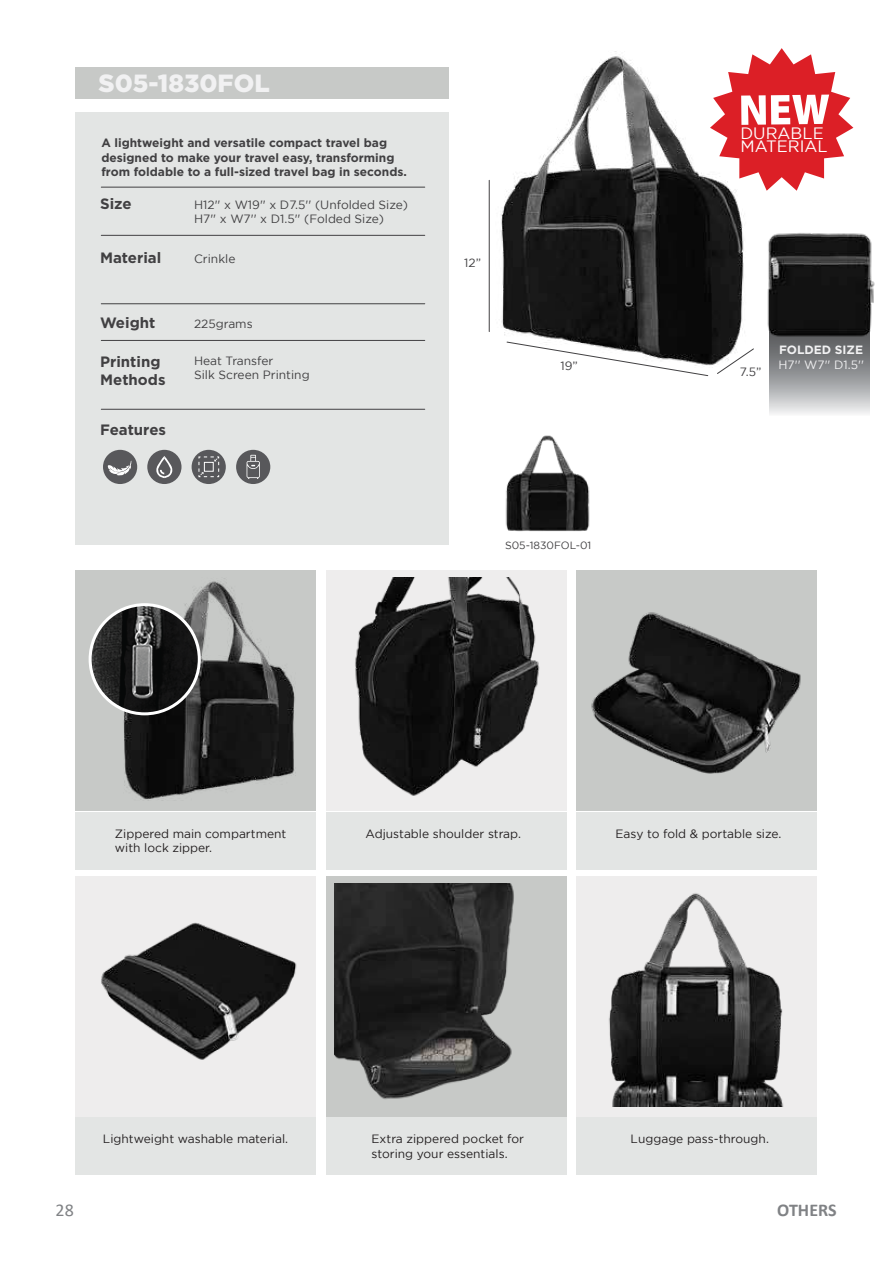
<style>
.page{position:relative;width:893px;height:1263px;background:#fff}
.page>*{position:absolute;margin:0;border:0;box-sizing:border-box;transform-origin:0 0}
.t1{font:900 24.9px "Gotham";color:#f1f1f2}
.t2{font:700 18px "Calibri";color:#808285}
.t3{font:18px "Calibri";color:#808285}
.t4{font:16.5px/13px "Gotham";color:#fff}
.t5{font:700 15px/18px "Gotham";color:#414042}
.t6{font:12px/14.4px "Gotham";color:#231f20}
.t7{font:700 12px/14.4px "Gotham";color:#414042}
.t8{font:12px/14.4px "Gotham";color:#414042}
.t9{font:12px "Gotham";color:#f1f1f2}
.t10{font:700 12px "Gotham";color:#f1f1f2}
.t11{font:10.5px "Gotham";color:#414042}
</style>
<div class="page">
<svg style="left:770px;top:343px;width:99px;height:71px;background:#a2a3a5"></svg>
<img style="left:488px;top:51px;width:293px;height:316px">
<svg style="left:506px;top:341px;width:203px;height:35px"></svg>
<svg style="left:716px;top:348px;width:38px;height:26px"></svg>
<hr style="left:489px;top:180px;width:1px;height:152px;background:#414042">
<div style="left:75px;top:570px;width:241px;height:241px;background:#c7c9c7"></div>
<div style="left:326px;top:570px;width:241px;height:241px;background:#eeeded"></div>
<div style="left:576px;top:570px;width:241px;height:241px;background:#c7c9c7"></div>
<div style="left:75px;top:812px;width:241px;height:57px;background:#e3e5e4"></div>
<div style="left:326px;top:812px;width:241px;height:57px;background:#e3e5e4"></div>
<div style="left:576px;top:812px;width:241px;height:57px;background:#e3e5e4"></div>
<div style="left:75px;top:876px;width:241px;height:241px;background:#eeeded"></div>
<div style="left:326px;top:876px;width:241px;height:241px;background:#c7c9c7"></div>
<div style="left:576px;top:876px;width:241px;height:241px;background:#eeeded"></div>
<div style="left:75px;top:1118px;width:241px;height:57px;background:#e3e5e4"></div>
<div style="left:326px;top:1118px;width:241px;height:57px;background:#e3e5e4"></div>
<div style="left:576px;top:1118px;width:241px;height:57px;background:#e3e5e4"></div>
<div style="left:75px;top:67px;width:374px;height:32px;background:#c7c9c7"></div>
<div style="left:75px;top:113px;width:374px;height:432px;background:#e3e5e4"></div>
<hr style="left:101px;top:187px;width:324px;height:1px;background:#414042">
<hr style="left:101px;top:235px;width:324px;height:1px;background:#414042">
<hr style="left:101px;top:303px;width:324px;height:1px;background:#414042">
<hr style="left:101px;top:340px;width:324px;height:1px;background:#414042">
<hr style="left:101px;top:409px;width:324px;height:1px;background:#414042">
<div style="left:103px;top:450px;width:34px;height:34px;background:#58585b;border-radius:50%"></div>
<svg style="left:108px;top:461px;width:24px;height:15px"></svg>
<div style="left:147px;top:450px;width:34px;height:34px;background:#58585b;border-radius:50%"></div>
<svg style="left:156px;top:456px;width:17px;height:22px"></svg>
<div style="left:192px;top:450px;width:34px;height:34px;background:#58585b;border-radius:50%"></div>
<svg style="left:198px;top:456px;width:21px;height:21px"></svg>
<div style="left:236px;top:450px;width:34px;height:34px;background:#58585b;border-radius:50%"></div>
<svg style="left:247px;top:455px;width:13px;height:24px"></svg>
<img style="left:761px;top:225px;width:114px;height:118px">
<img style="left:505px;top:435px;width:85px;height:97px">
<img style="left:355px;top:578px;width:185px;height:218px">
<img style="left:97px;top:578px;width:198px;height:223px">
<img style="left:591px;top:612px;width:210px;height:162px">
<img style="left:101px;top:922px;width:196px;height:138px">
<img style="left:609px;top:893px;width:175px;height:213px">
<img style="left:334px;top:883px;width:180px;height:216px">
<img style="left:90px;top:605px;width:109px;height:109px;border-radius:55px">
<div style="left:89px;top:603px;width:112px;height:112px;border:3px solid #fff;border-radius:50%"></div>
<svg style="left:710px;top:48px;width:143px;height:143px"></svg>
<h1 class="t1" style="left:99px;top:69px;width:173px">S05-1830FOL</h1>
<p class="t7" style="left:101px;top:136px;width:307px">A lightweight and versatile compact travel bag designed to make your travel easy, transforming from foldable to a full-sized travel bag in seconds.</p>
<p class="t5" style="left:100px;top:194px;width:33px">Size</p>
<p class="t8" style="left:194px;top:197px;width:215px">H12'' x W19'' x D7.5'' (Unfolded Size)<br>H7'' x W7'' x D1.5'' (Folded Size)</p>
<p class="t5" style="left:100px;top:248px;width:63px">Material</p>
<p class="t8" style="left:194px;top:251px;width:43px">Crinkle</p>
<p class="t5" style="left:100px;top:313px;width:57px">Weight</p>
<p class="t8" style="left:194px;top:316px;width:60px">225grams</p>
<p class="t5" style="left:100px;top:353px;width:67px">Printing<br>Methods</p>
<p class="t8" style="left:194px;top:353px;width:117px">Heat Transfer<br>Silk Screen Printing</p>
<p class="t5" style="left:100px;top:421px;width:67px">Features</p>
<p class="t8" style="left:464px;top:255px;width:18px">12”</p>
<p class="t8" style="left:560px;top:358px;width:19px">19”</p>
<p class="t11" style="left:505px;top:539px;width:88px">S05-1830FOL-01</p>
<h3 class="t4" style="left:740px;top:127px;width:89px">DURABLE<br>MATERIAL</h3>
<p class="t8" style="left:740px;top:364px;width:23px">7.5”</p>
<p class="t10" style="left:779px;top:343px;width:86px">FOLDED SIZE</p>
<p class="t9" style="left:778px;top:358px;width:87px">H7'' W7'' D1.5''</p>
<p class="t6" style="left:115px;top:826px;width:173px">Zippered main compartment with lock zipper.</p>
<p class="t6" style="left:366px;top:826px;width:157px">Adjustable shoulder strap.</p>
<p class="t6" style="left:616px;top:826px;width:167px">Easy to fold &amp; portable size.</p>
<h2 class="t3" style="left:56px;top:1198px;width:20px">28</h2>
<p class="t6" style="left:103px;top:1131px;width:187px">Lightweight washable material.</p>
<p class="t6" style="left:372px;top:1131px;width:154px">Extra zippered pocket for storing your essentials.</p>
<p class="t6" style="left:631px;top:1131px;width:140px">Luggage pass-through.</p>
<h2 class="t2" style="left:777px;top:1197px;width:61px">OTHERS</h2>
</div>
